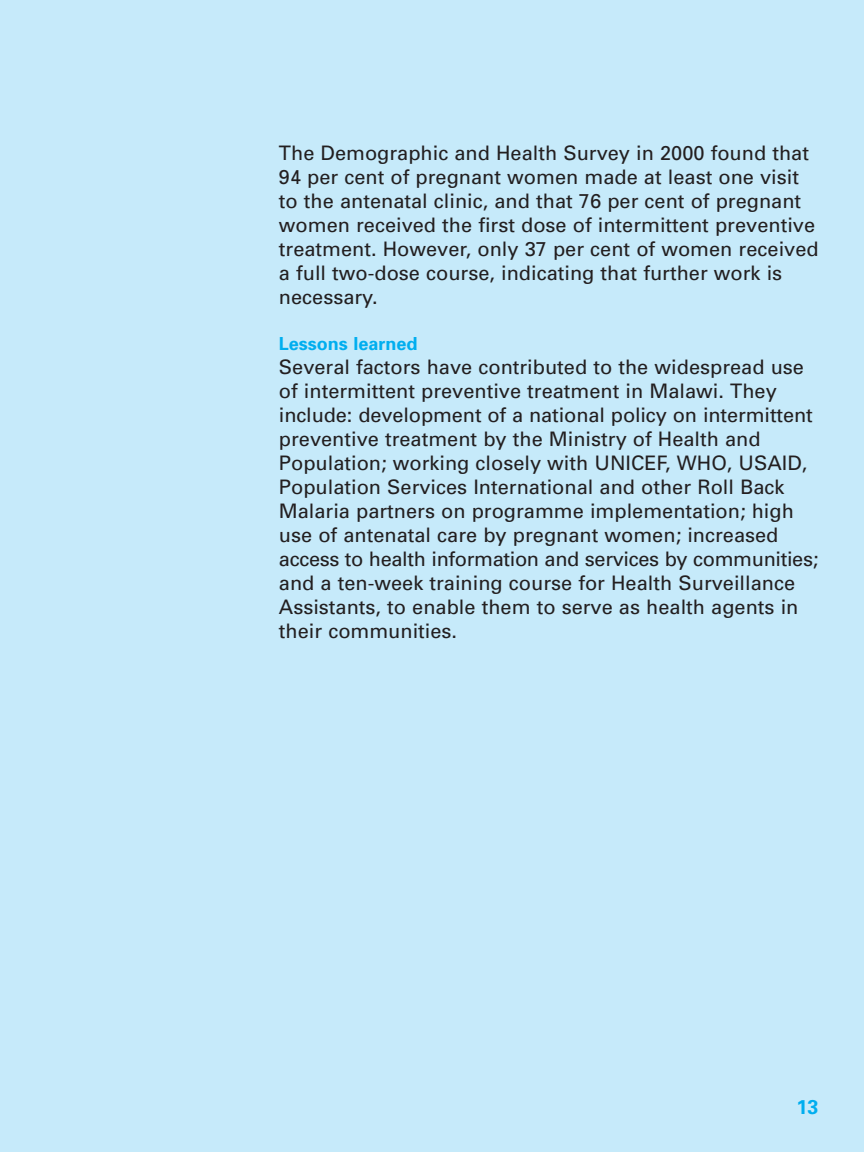
<style>
.page{position:relative;width:864px;height:1152px;background:#c6eafa}
.page>*{position:absolute;margin:0;border:0;box-sizing:border-box;transform-origin:0 0}
.t1{font:20px/24px "Univers";color:#231f20}
.t2{font:700 20px "Univers";color:#00aeef}
.t3{font:700 18px "Univers";color:#00aeef}
</style>
<div class="page">
<p class="t1" style="left:279px;top:143px;width:541px">The Demographic and Health Survey in 2000 found that 94 per cent of pregnant women made at least one visit to the antenatal clinic, and that 76 per cent of pregnant women received the first dose of intermittent preventive treatment. However, only 37 per cent of women received a full two-dose course, indicating that further work is necessary.</p>
<p class="t3" style="left:279px;top:337px;width:140px">Lessons learned</p>
<p class="t1" style="left:279px;top:357px;width:541px">Several factors have contributed to the widespread use of intermittent preventive treatment in Malawi. They include: development of a national policy on intermittent preventive treatment by the Ministry of Health and Population; working closely with UNICEF, WHO, USAID, Population Services International and other Roll Back Malaria partners on programme implementation; high use of antenatal care by pregnant women; increased access to health information and services by communities; and a ten-week training course for Health Surveillance Assistants, to enable them to serve as health agents in their communities.</p>
<p class="t2" style="left:796px;top:1100px;width:24px">13</p>
</div>
